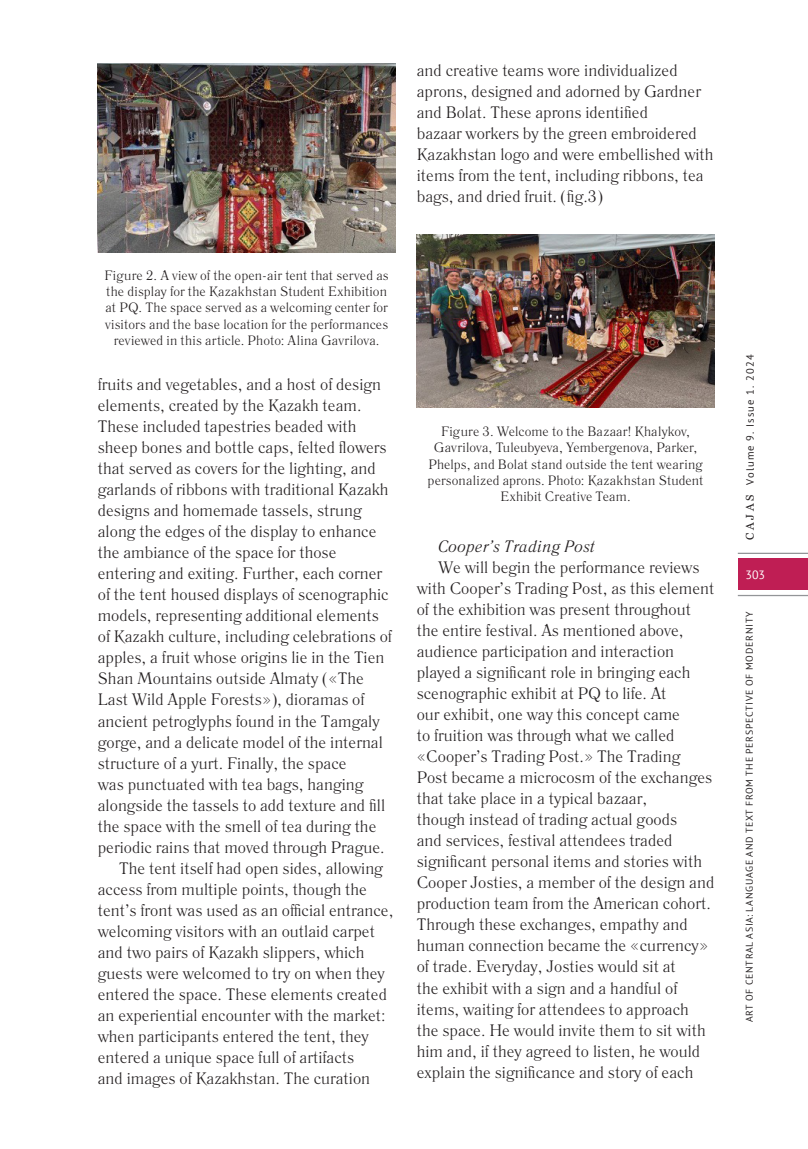
<style>
.page{position:relative;width:808px;height:1149px;background:#fff}
.page>*{position:absolute;margin:0;border:0;box-sizing:border-box;transform-origin:0 0}
.статья_основной_текс{font:16.5px/21px "Literaturnaya";color:#231f20}
.статья_основной_текс-2{font:italic 16.5px "Literaturnaya";color:#231f20}
.картинки{font:13.5px/16.2px "Literaturnaya";letter-spacing:.01em;color:#231f20;text-align:center}
.t1{font:12px "PT Sans";color:#fff}
.t2{font:10.5px "PT Sans";letter-spacing:.1em;color:#231f20}
.t3{font:9.75px "PT Sans";letter-spacing:.08em;color:#231f20}
.s1{font-family:"Georgia";font-size:11.25px}
</style>
<div class="page">
<div style="left:738px;top:558px;width:70px;height:32px;background:#bf1e54"></div>
<hr style="left:738px;top:594px;width:70px;height:2px;background:#939598">
<hr style="left:738px;top:552px;width:70px;height:2px;background:#939598">
<img style="left:98px;top:64px;width:297px;height:188px">
<img style="left:417px;top:234px;width:297px;height:173px">
<p class="статья_основной_текс" style="left:417px;top:60px;width:298px">and creative teams wore individualized aprons, designed and adorned by Gardner and Bolat. These aprons identified<br>bazaar workers by the green embroidered Kazakhstan logo and were embellished with items from the tent, including ribbons, tea bags, and dried fruit. (fig.3)</p>
<p class="картинки" style="left:105px;top:267px;width:286px">Figure 2. A view of the open-air tent that served as the display for the Kazakhstan Student Exhibition at PQ. The space served as a welcoming center for visitors and the base location for the performances reviewed in this article. Photo: Alina Gavrilova.</p>
<p class="статья_основной_текс" style="left:98px;top:374px;width:296px">fruits and vegetables, and a host of design elements, created by the Kazakh team.<br>These included tapestries beaded with sheep bones and bottle caps, felted flowers that served as covers for the lighting, and garlands of ribbons with traditional Kazakh designs and homemade tassels, strung along the edges of the display to enhance the ambiance of the space for those entering and exiting. Further, each corner of the tent housed displays of scenographic models, representing additional elements of Kazakh culture, including celebrations of apples, a fruit whose origins lie in the Tien Shan Mountains outside Almaty («The Last Wild Apple Forests»), dioramas of ancient petroglyphs found in the Tamgaly gorge, and a delicate model of the internal structure of a yurt. Finally, the space<br>was punctuated with tea bags, hanging alongside the tassels to add texture and fill the space with the smell of tea during the periodic rains that moved through Prague.</p>
<p class="статья_основной_текс" style="left:98px;top:857px;width:297px;text-indent:21px">The tent itself had open sides, allowing access from multiple points, though the tent’s front was used as an official entrance, welcoming visitors with an outlaid carpet and two pairs of Kazakh slippers, which guests were welcomed to try on when they entered the space. These elements created an experiential encounter with the market: when participants entered the tent, they entered a unique space full of artifacts<br>and images of Kazakhstan. The curation</p>
<p class="картинки" style="left:428px;top:423px;width:278px">Figure 3. Welcome to the Bazaar! Khalykov, Gavrilova, Tuleubyeva, Yembergenova, Parker, Phelps, and Bolat stand outside the tent wearing personalized aprons. Photo: Kazakhstan Student Exhibit Creative Team.</p>
<p class="статья_основной_текс-2" style="left:438px;top:536px;width:159px">Cooper’s Trading Post</p>
<p class="статья_основной_текс" style="left:417px;top:557px;width:299px;text-indent:21px">We will begin the performance reviews with Cooper’s Trading Post, as this element of the exhibition was present throughout the entire festival. As mentioned above, audience participation and interaction played a significant role in bringing each scenographic exhibit at PQ to life. At<br>our exhibit, one way this concept came<br>to fruition was through what we called «Cooper’s Trading Post.» The Trading Post became a microcosm of the exchanges that take place in a typical bazaar,<br>though instead of trading actual goods<br>and services, festival attendees traded significant personal items and stories with Cooper Josties, a member of the design and production team from the American cohort.<br>Through these exchanges, empathy and human connection became the «currency» of trade. Everyday, Josties would sit at<br>the exhibit with a sign and a handful of items, waiting for attendees to approach the space. He would invite them to sit with him and, if they agreed to listen, he would explain the significance and story of each</p>
<p class="t2" style="left:743px;top:540px;width:187px;rotate:-90deg"><span class="s1">C A J A S</span> Volume 9. Issue 1. 2024</p>
<p class="t1" style="left:745px;top:566px;width:21px">303</p>
<p class="t3" style="left:743px;top:1021px;width:411px;rotate:-90deg">ART OF CENTRAL ASIA: LANGUAGE AND TEXT FROM THE PERSPECTIVE OF MODERNITY</p>
</div>
